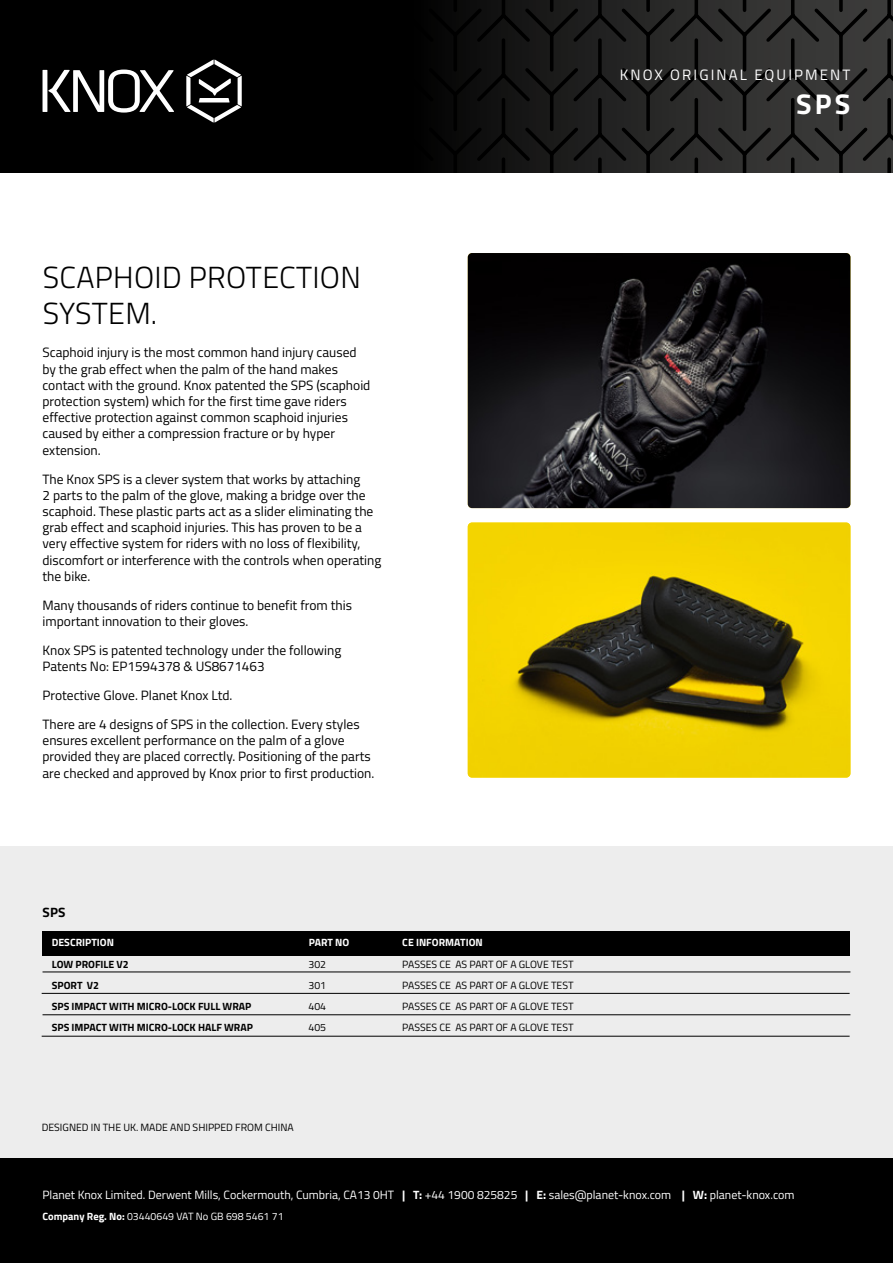
<style>
.page{position:relative;width:893px;height:1263px;background:#fff}
.page>*{position:absolute;margin:0;border:0;box-sizing:border-box;transform-origin:0 0}
.t1{font:300 30.45px/36.6px "Titillium Web";letter-spacing:.01em;color:#000}
.t2{font:700 28.5px "Titillium Web";color:#fff}
.t3{font:15px "Titillium Web";letter-spacing:.14em;color:#fff}
.t4{font:13.5px/16.2px "Titillium Web";color:#000}
.t5{font:700 13.5px "Titillium Web";color:#000}
.t6{font:12px "Titillium Web";color:#fff}
.t7{font:10.5px/21.1px "Titillium Web";color:#000;text-align:justify}
.t8{font:700 10.5px/21.1px "Titillium Web";color:#000}
.t9{font:10.5px "Titillium Web";color:#fff}
.t10{font:700 10.5px "Titillium Web";color:#fff}
.s1{font-weight:700}
</style>
<div class="page">
<div style="left:0;top:0;width:233px;height:173px;background:#000"></div>
<svg style="left:233px;top:0;width:289px;height:173px;background:#030303"></svg>
<svg style="left:522px;top:0;width:289px;height:173px;background:#242423"></svg>
<svg style="left:811px;top:0;width:82px;height:173px;background:#313130"></svg>
<div style="left:0;top:1158px;width:893px;height:105px;background:#000"></div>
<img style="left:468px;top:253px;width:382px;height:255px">
<img style="left:468px;top:522px;width:382px;height:256px">
<hr style="left:43px;top:70px;width:4px;height:42px;background:#fff">
<svg style="left:48px;top:70px;width:126px;height:43px"></svg>
<svg style="left:186px;top:60px;width:56px;height:63px"></svg>
<div style="left:0;top:846px;width:893px;height:312px;background:#ededed"></div>
<div style="left:43px;top:931px;width:807px;height:24px;background:#000"></div>
<hr style="left:42px;top:993px;width:808px;height:1px;background:#000">
<hr style="left:42px;top:1036px;width:808px;height:1px;background:#000">
<hr style="left:43px;top:972px;width:807px;height:1px;background:#000">
<hr style="left:43px;top:1014px;width:807px;height:1px;background:#000">
<p class="t3" style="left:620px;top:64px;width:232px">KNOX ORIGINAL EQUIPMENT</p>
<h2 class="t2" style="left:796px;top:82px;width:56px">SPS</h2>
<h1 class="t1" style="left:43px;top:257px;width:320px">SCAPHOID PROTECTION<br>SYSTEM.</h1>
<p class="t4" style="left:43px;top:344px;width:329px">Scaphoid injury is the most common hand injury caused by the grab effect when the palm of the hand makes contact with the ground. Knox patented the SPS (scaphoid protection system) which for the first time gave riders effective protection against common scaphoid injuries caused by either a compression fracture or by hyper extension.</p>
<p class="t4" style="left:43px;top:470px;width:340px">The Knox SPS is a clever system that works by attaching<br>2 parts to the palm of the glove, making a bridge over the scaphoid. These plastic parts act as a slider eliminating the grab effect and scaphoid injuries. This has proven to be a very effective system for riders with no loss of flexibility, discomfort or interference with the controls when operating the bike.</p>
<p class="t4" style="left:43px;top:596px;width:311px">Many thousands of riders continue to benefit from this important innovation to their gloves.</p>
<p class="t4" style="left:43px;top:641px;width:300px">Knox SPS is patented technology under the following<br>Patents No: EP1594378 &amp; US8671463</p>
<p class="t4" style="left:43px;top:680px;width:319px;line-height:29px">Protective Glove. Planet Knox Ltd.<br>There are 4 designs of SPS in the collection. Every styles</p>
<p class="t4" style="left:43px;top:732px;width:333px">ensures excellent performance on the palm of a glove provided they are placed correctly. Positioning of the parts are checked and approved by Knox prior to first production.</p>
<p class="t5" style="left:43px;top:902px;width:24px">SPS</p>
<p class="t10" style="left:52px;top:935px;width:64px">DESCRIPTION</p>
<p class="t8" style="left:52px;top:953px;width:203px">LOW PROFILE V2<br>SPORT V2<br>SPS IMPACT WITH MICRO-LOCK FULL WRAP<br>SPS IMPACT WITH MICRO-LOCK HALF WRAP</p>
<p class="t10" style="left:309px;top:935px;width:42px">PART NO</p>
<p class="t7" style="left:309px;top:953px;width:19px">302<br>301<br>404<br>405</p>
<p class="t7" style="left:42px;top:1116px;width:254px">DESIGNED IN THE UK. MADE AND SHIPPED FROM CHINA</p>
<p class="t10" style="left:402px;top:935px;width:82px">CE INFORMATION</p>
<p class="t7" style="left:402px;top:953px;width:173px">PASSES CE AS PART OF A GLOVE TEST PASSES CE AS PART OF A GLOVE TEST PASSES CE AS PART OF A GLOVE TEST PASSES CE AS PART OF A GLOVE TEST</p>
<p class="t6" style="left:43px;top:1186px;width:753px">Planet Knox Limited. Derwent Mills, Cockermouth, Cumbria, CA13 0HT <span class="s1">| T:</span> +44 1900 825825 <span class="s1">| E:</span> sales@planet-knox.com <span class="s1">| W:</span> planet-knox.com</p>
<p class="t9" style="left:43px;top:1209px;width:243px"><span class="s1">Company Reg. No:</span> 03440649 VAT No GB 698 5461 71</p>
</div>
